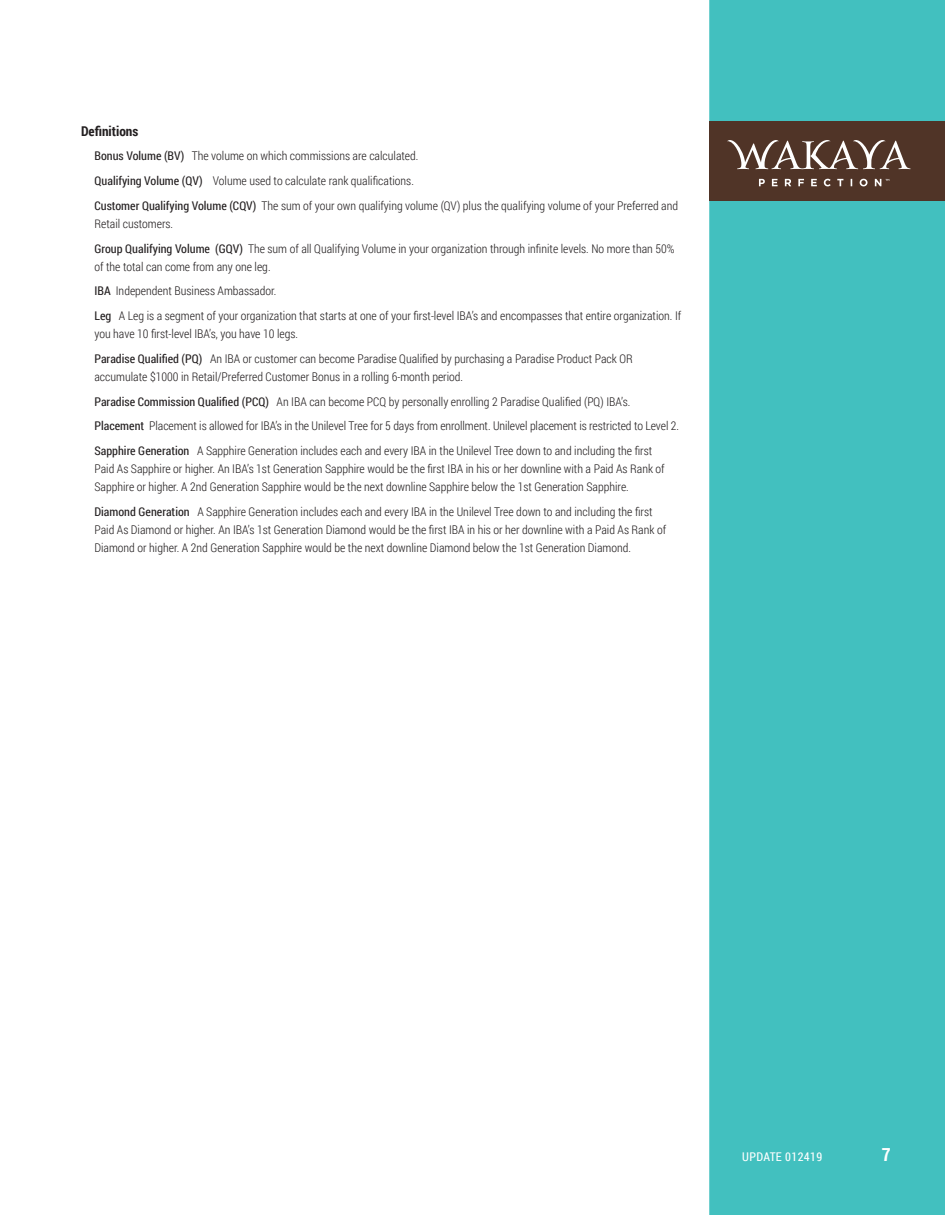
<style>
.page{position:relative;width:945px;height:1215px;background:#fff}
.page>*{position:absolute;margin:0;border:0;box-sizing:border-box;transform-origin:0 0}
.t1{font:700 18px "Roboto Condensed";color:#fff}
.t2{font:700 13.5px "Roboto Condensed";color:#231f20}
.t3{font:300 12px/18px "Roboto Condensed";color:#231f20}
.t4{font:12px "Roboto Condensed";letter-spacing:.03em;color:#fff}
.s1{font-weight:400}
</style>
<div class="page">
<div style="left:709px;top:0;width:236px;height:1215px;background:#42c0bf"></div>
<div style="left:709px;top:122px;width:236px;height:79px;background:#503427"></div>
<svg style="left:727px;top:140px;width:184px;height:29px"></svg>
<svg style="left:759px;top:179px;width:130px;height:7px"></svg>
<p class="t2" style="left:81px;top:121px;width:59px">Definitions</p>
<p class="t3" style="left:94px;top:147px;width:325px"><span class="s1">Bonus Volume (BV)</span> The volume on which commissions are calculated.</p>
<p class="t3" style="left:94px;top:171px;width:321px"><span class="s1">Qualifying Volume (QV)</span> Volume used to calculate rank qualifications.</p>
<p class="t3" style="left:94px;top:196px;width:585px"><span class="s1">Customer Qualifying Volume (CQV)</span> The sum of your own qualifying volume (QV) plus the qualifying volume of your Preferred and<br>Retail customers.</p>
<p class="t3" style="left:94px;top:239px;width:582px"><span class="s1">Group Qualifying Volume (GQV)</span> The sum of all Qualifying Volume in your organization through infinite levels. No more than 50% of the total can come from any one leg.</p>
<p class="t3" style="left:94px;top:282px;width:184px"><span class="s1">IBA</span> Independent Business Ambassador.</p>
<p class="t3" style="left:94px;top:306px;width:588px"><span class="s1">Leg</span> A Leg is a segment of your organization that starts at one of your first-level IBA’s and encompasses that entire organization. If you have 10 first-level IBA’s, you have 10 legs.</p>
<p class="t3" style="left:94px;top:349px;width:540px"><span class="s1">Paradise Qualified (PQ)</span> An IBA or customer can become Paradise Qualified by purchasing a Paradise Product Pack OR accumulate $1000 in Retail/Preferred Customer Bonus in a rolling 6-month period.</p>
<p class="t3" style="left:94px;top:392px;width:537px"><span class="s1">Paradise Commission Qualified (PCQ)</span> An IBA can become PCQ by personally enrolling 2 Paradise Qualified (PQ) IBA’s.</p>
<p class="t3" style="left:94px;top:417px;width:586px"><span class="s1">Placement</span> Placement is allowed for IBA’s in the Unilevel Tree for 5 days from enrollment. Unilevel placement is restricted to Level 2.</p>
<p class="t3" style="left:94px;top:441px;width:572px"><span class="s1">Sapphire Generation</span> A Sapphire Generation includes each and every IBA in the Unilevel Tree down to and including the first<br>Paid As Sapphire or higher. An IBA’s 1st Generation Sapphire would be the first IBA in his or her downline with a Paid As Rank of<br>Sapphire or higher. A 2nd Generation Sapphire would be the next downline Sapphire below the 1st Generation Sapphire.</p>
<p class="t3" style="left:94px;top:502px;width:573px"><span class="s1">Diamond Generation</span> A Sapphire Generation includes each and every IBA in the Unilevel Tree down to and including the first<br>Paid As Diamond or higher. An IBA’s 1st Generation Diamond would be the first IBA in his or her downline with a Paid As Rank of<br>Diamond or higher. A 2nd Generation Sapphire would be the next downline Diamond below the 1st Generation Diamond.</p>
<p class="t4" style="left:742px;top:1148px;width:81px">UPDATE 012419</p>
<h1 class="t1" style="left:882px;top:1142px;width:10px">7</h1>
</div>
